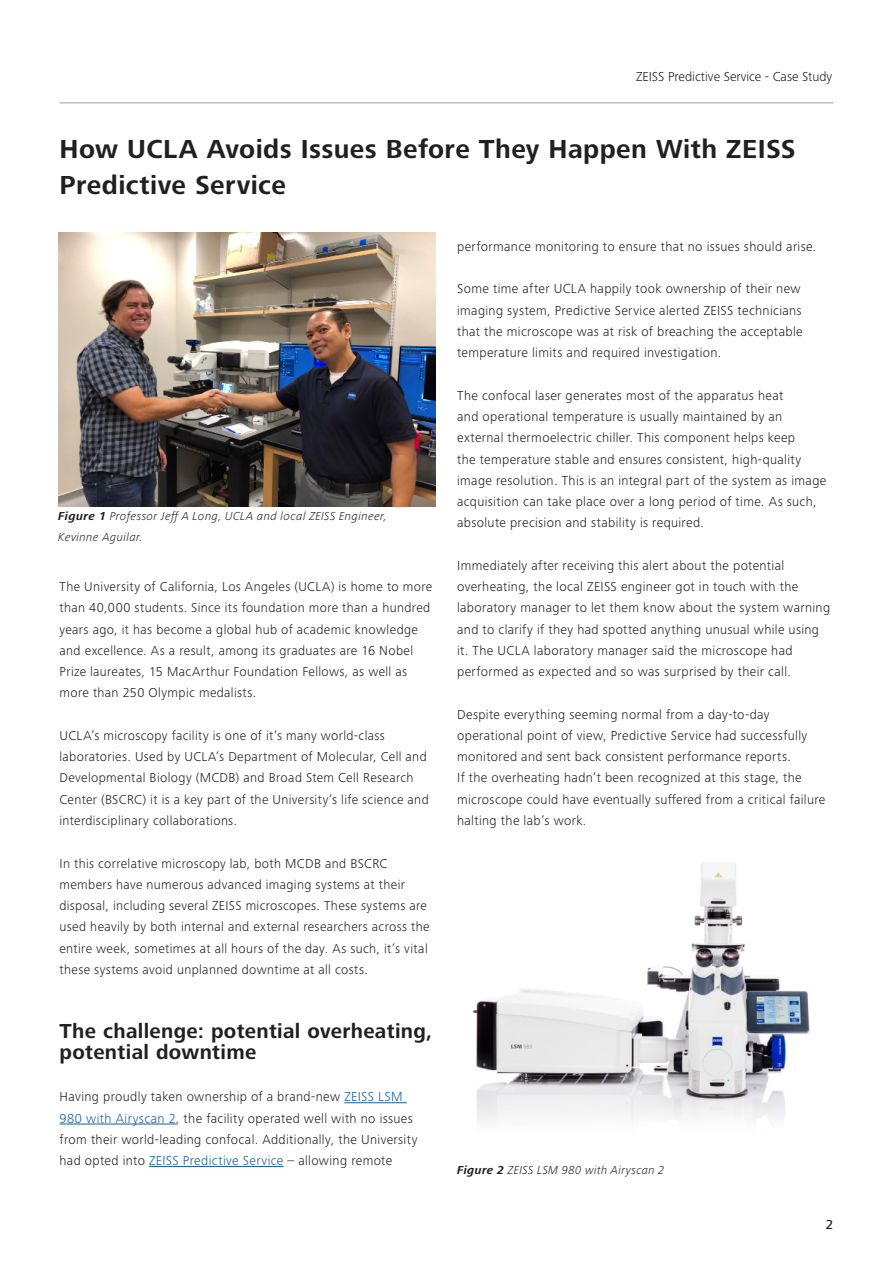
<style>
.page{position:relative;width:893px;height:1263px;background:#fff}
.page>*{position:absolute;margin:0;border:0;box-sizing:border-box;transform-origin:0 0}
.Headline_bold{font:700 27px/36px "ZEISS Frutiger Next W1 G";letter-spacing:.015em;color:#231f20}
.Copy_Light{font:700 21px/21.3px "ZEISS Frutiger Next W1 G";letter-spacing:.015em;color:#231f20}
.Copy_Light-2{font:300 13.5px/21.3px "ZEISS Frutiger Next W1 G";letter-spacing:.025em;color:#231f20}
.Small_Title{font:300 13.5px "ZEISS Frutiger Next W1 G";color:#231f20}
.t1{font:500 13.5px "ZEISS Frutiger Next W1 G";color:#231f20}
.Copy_Light-3{font:300 13.35px/21.3px "ZEISS Frutiger Next W1 G";letter-spacing:.025em;color:#231f20}
.Headline_Whitepaper{font:italic 300 12px/21px "ZEISS Frutiger Next W1 G";letter-spacing:.035em;color:#231f20}
.s1{font-weight:700}
.s2{color:#175d9e}
</style>
<div class="page">
<hr style="left:344px;top:1102px;width:63px;height:1px;background:#175d9e">
<hr style="left:60px;top:1124px;width:116px;height:1px;background:#175d9e">
<hr style="left:149px;top:1166px;width:135px;height:1px;background:#175d9e">
<hr style="left:60px;top:102px;width:773px;height:2px;background:#bcbdc0">
<img style="left:472px;top:863px;width:338px;height:257px">
<img style="left:58px;top:232px;width:378px;height:274px">
<p class="Small_Title" style="left:636px;top:67px;width:198px">ZEISS Predictive Service - Case Study</p>
<p class="Headline_bold" style="left:60px;top:130px;width:738px">How UCLA Avoids Issues Before They Happen With ZEISS<br>Predictive Service</p>
<p class="Headline_Whitepaper" style="left:58px;top:506px;width:330px"><span class="s1">Figure 1</span> Professor Jeff A Long, UCLA and local ZEISS Engineer,<br>Kevinne Aguilar.</p>
<p class="Copy_Light-3" style="left:60px;top:575px;width:374px">The University of California, Los Angeles (UCLA) is home to more than 40,000 students. Since its foundation more than a hundred years ago, it has become a global hub of academic knowledge and excellence. As a result, among its graduates are 16 Nobel Prize laureates, 15 MacArthur Foundation Fellows, as well as more than 250 Olympic medalists.</p>
<p class="Copy_Light-3" style="left:60px;top:724px;width:371px">UCLA’s microscopy facility is one of it’s many world-class laboratories. Used by UCLA’s Department of Molecular, Cell and Developmental Biology (MCDB) and Broad Stem Cell Research Center (BSCRC) it is a key part of the University’s life science and interdisciplinary collaborations.</p>
<p class="Copy_Light-3" style="left:60px;top:852px;width:371px">In this correlative microscopy lab, both MCDB and BSCRC members have numerous advanced imaging systems at their disposal, including several ZEISS microscopes. These systems are used heavily by both internal and external researchers across the entire week, sometimes at all hours of the day. As such, it’s vital these systems avoid unplanned downtime at all costs.</p>
<p class="Copy_Light" style="left:60px;top:1019px;width:374px">The challenge: potential overheating, potential downtime</p>
<p class="Copy_Light-2" style="left:60px;top:1085px;width:359px">Having proudly taken ownership of a brand-new <span class="s2">ZEISS LSM 980 with Airyscan 2</span>, the facility operated well with no issues from their world-leading confocal. Additionally, the University had opted into <span class="s2">ZEISS Predictive Service</span> – allowing remote</p>
<p class="Copy_Light-2" style="left:457px;top:235px;width:361px">performance monitoring to ensure that no issues should arise.</p>
<p class="Copy_Light-2" style="left:457px;top:278px;width:347px">Some time after UCLA happily took ownership of their new imaging system, Predictive Service alerted ZEISS technicians that the microscope was at risk of breaching the acceptable temperature limits and required investigation.</p>
<p class="Copy_Light-2" style="left:457px;top:384px;width:371px">The confocal laser generates most of the apparatus heat<br>and operational temperature is usually maintained by an external thermoelectric chiller. This component helps keep<br>the temperature stable and ensures consistent, high-quality image resolution. This is an integral part of the system as image acquisition can take place over a long period of time. As such, absolute precision and stability is required.</p>
<p class="Copy_Light-2" style="left:457px;top:554px;width:375px">Immediately after receiving this alert about the potential overheating, the local ZEISS engineer got in touch with the laboratory manager to let them know about the system warning and to clarify if they had spotted anything unusual while using it. The UCLA laboratory manager said the microscope had performed as expected and so was surprised by their call.</p>
<p class="Copy_Light-2" style="left:457px;top:703px;width:370px">Despite everything seeming normal from a day-to-day operational point of view, Predictive Service had successfully monitored and sent back consistent performance reports.<br>If the overheating hadn’t been recognized at this stage, the microscope could have eventually suffered from a critical failure halting the lab’s work.</p>
<p class="Headline_Whitepaper" style="left:457px;top:1159px;width:209px"><span class="s1">Figure 2</span> ZEISS LSM 980 with Airyscan 2</p>
<p class="t1" style="left:826px;top:1215px;width:9px">2</p>
</div>
